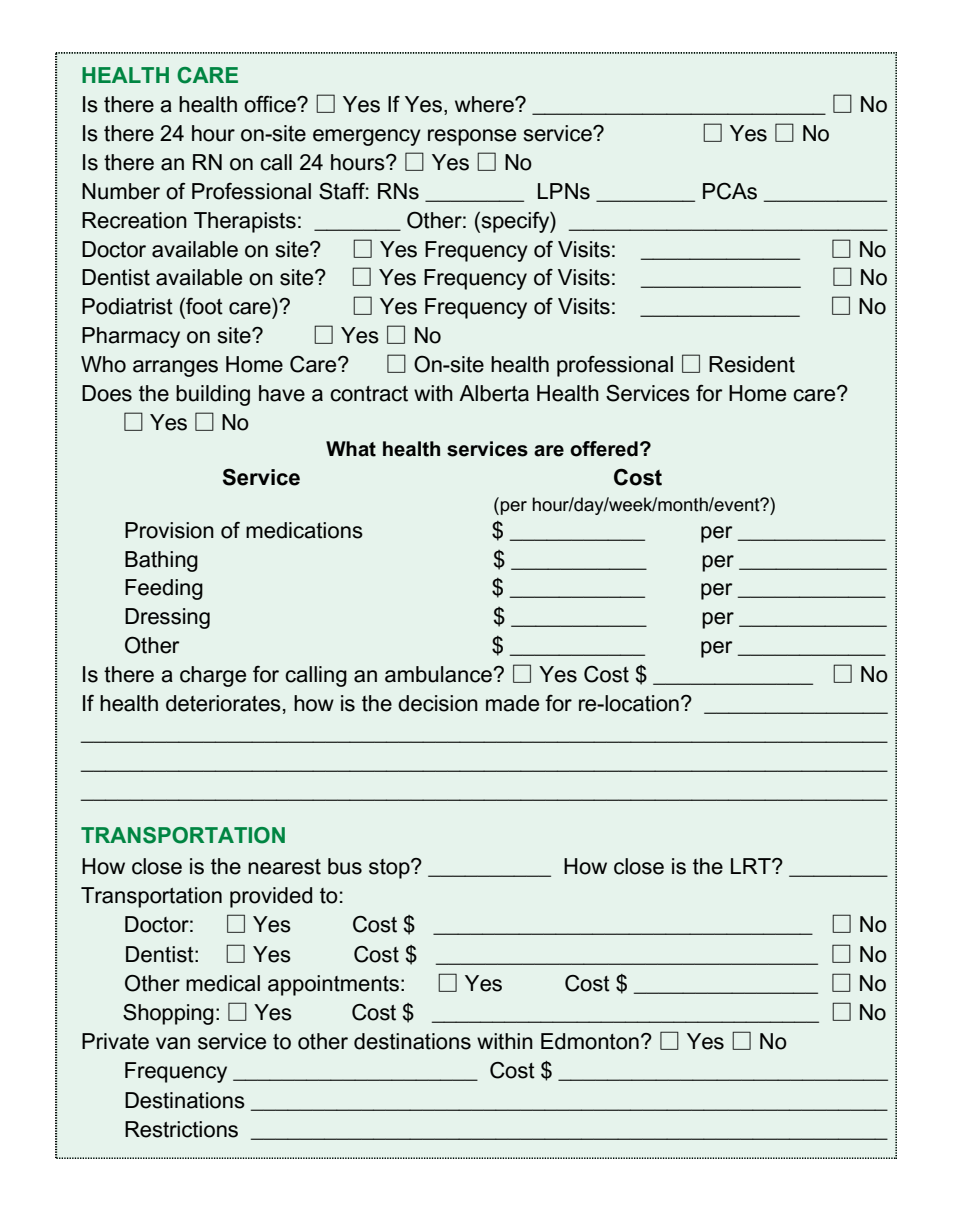
<style>
.page{position:relative;width:953px;height:1211px;background:#fff}
.page>*{position:absolute;margin:0;border:0;box-sizing:border-box;transform-origin:0 0}
.t1{font:22.05px/28.9px "Arial MT Pro";color:#000;text-align:justify}
.t2{font:700 22.05px "Arial MT Pro";color:#008542}
.t3{font:700 22.05px "Arial MT Pro";color:#000}
.t4{font:700 20.3px "Arial MT Pro";color:#000}
.t5{font:18.55px "Arial MT Pro";color:#000}
.s1{font-family:"Noto Sans CJ Ksc"}
</style>
<div class="page">
<div style="left:56px;top:52px;width:841px;height:1106px;background:#e6f3ec"></div>
<p class="t2" style="left:81px;top:67px;width:159px">HEALTH CARE</p>
<p class="t1" style="left:81px;top:93px;width:808px">Is there a health office? <span class="s1">□</span> Yes If Yes, where? ________________________ <span class="s1">□</span> No</p>
<p class="t1" style="left:81px;top:121px;width:525px">Is there 24 hour on-site emergency response service?</p>
<p class="t1" style="left:702px;top:121px;width:130px"><span class="s1">□</span> Yes <span class="s1">□</span> No</p>
<p class="t1" style="left:81px;top:150px;width:452px">Is there an RN on call 24 hours? <span class="s1">□</span> Yes <span class="s1">□</span> No</p>
<p class="t1" style="left:81px;top:179px;width:807px">Number of Professional Staff: RNs ________ LPNs ________ PCAs __________</p>
<p class="t1" style="left:81px;top:208px;width:807px">Recreation Therapists: _______ Other: (specify) __________________________</p>
<p class="t1" style="left:81px;top:237px;width:242px">Doctor available on site?</p>
<p class="t1" style="left:352px;top:237px;width:449px"><span class="s1">□</span> Yes Frequency of Visits: _____________</p>
<p class="t1" style="left:830px;top:237px;width:58px"><span class="s1">□</span> No</p>
<p class="t1" style="left:81px;top:266px;width:721px">Dentist available on site? <span class="s1">□</span> Yes Frequency of Visits: _____________</p>
<p class="t1" style="left:831px;top:266px;width:58px"><span class="s1">□</span> No</p>
<p class="t1" style="left:81px;top:295px;width:211px">Podiatrist (foot care)?</p>
<p class="t1" style="left:352px;top:295px;width:449px"><span class="s1">□</span> Yes Frequency of Visits: _____________</p>
<p class="t1" style="left:830px;top:295px;width:58px"><span class="s1">□</span> No</p>
<p class="t1" style="left:81px;top:324px;width:184px">Pharmacy on site?</p>
<p class="t1" style="left:313px;top:324px;width:130px"><span class="s1">□</span> Yes <span class="s1">□</span> No</p>
<p class="t1" style="left:81px;top:352px;width:270px">Who arranges Home Care?</p>
<p class="t1" style="left:386px;top:352px;width:411px"><span class="s1">□</span> On-site health professional <span class="s1">□</span> Resident</p>
<p class="t1" style="left:81px;top:381px;width:769px">Does the building have a contract with Alberta Health Services for Home care?</p>
<h1 class="t1" style="left:123px;top:410px;width:128px"><span class="s1">□</span> Yes <span class="s1">□</span> No</h1>
<p class="t4" style="left:326px;top:441px;width:326px">What health services are offered?</p>
<p class="t3" style="left:222px;top:469px;width:80px">Service</p>
<p class="t3" style="left:613px;top:469px;width:50px">Cost</p>
<p class="t5" style="left:494px;top:498px;width:284px">(per hour/day/week/month/event?)</p>
<p class="t1" style="left:124px;top:518px;width:240px">Provision of medications</p>
<p class="t1" style="left:492px;top:518px;width:155px">$ ___________</p>
<p class="t1" style="left:700px;top:518px;width:187px">per ____________</p>
<p class="t1" style="left:124px;top:547px;width:76px">Bathing</p>
<p class="t1" style="left:493px;top:547px;width:155px">$ ___________</p>
<p class="t1" style="left:701px;top:547px;width:187px">per ____________</p>
<p class="t1" style="left:124px;top:576px;width:81px">Feeding</p>
<p class="t1" style="left:492px;top:576px;width:155px">$ ___________</p>
<p class="t1" style="left:700px;top:576px;width:187px">per ____________</p>
<p class="t1" style="left:124px;top:604px;width:88px">Dressing</p>
<p class="t1" style="left:493px;top:604px;width:155px">$ ___________</p>
<p class="t1" style="left:701px;top:604px;width:187px">per ____________</p>
<p class="t1" style="left:124px;top:633px;width:57px">Other</p>
<p class="t1" style="left:492px;top:633px;width:155px">$ ___________</p>
<p class="t1" style="left:700px;top:633px;width:187px">per ____________</p>
<p class="t1" style="left:81px;top:662px;width:808px">Is there a charge for calling an ambulance? <span class="s1">□</span> Yes Cost $ _____________ <span class="s1">□</span> No</p>
<p class="t1" style="left:81px;top:691px;width:808px">If health deteriorates, how is the decision made for re-location? _______________ __________________________________________________________________ __________________________________________________________________ __________________________________________________________________</p>
<p class="t2" style="left:81px;top:826px;width:207px">TRANSPORTATION</p>
<p class="t1" style="left:81px;top:854px;width:808px">How close is the nearest bus stop? __________ How close is the LRT? ________</p>
<p class="t1" style="left:81px;top:883px;width:264px">Transportation provided to:</p>
<p class="t1" style="left:124px;top:912px;width:72px">Doctor:</p>
<p class="t1" style="left:225px;top:912px;width:67px"><span class="s1">□</span> Yes</p>
<p class="t1" style="left:352px;top:912px;width:536px">Cost $ _______________________________ <span class="s1">□</span> No</p>
<p class="t1" style="left:125px;top:942px;width:168px">Dentist: <span class="s1">□</span> Yes</p>
<p class="t1" style="left:353px;top:942px;width:535px">Cost $ _______________________________ <span class="s1">□</span> No</p>
<p class="t1" style="left:124px;top:971px;width:283px">Other medical appointments:</p>
<p class="t1" style="left:437px;top:971px;width:68px"><span class="s1">□</span> Yes</p>
<p class="t1" style="left:564px;top:971px;width:324px">Cost $ _______________ <span class="s1">□</span> No</p>
<p class="t1" style="left:123px;top:1000px;width:171px">Shopping: <span class="s1">□</span> Yes</p>
<p class="t1" style="left:352px;top:1000px;width:536px">Cost $ ________________________________ <span class="s1">□</span> No</p>
<p class="t1" style="left:81px;top:1029px;width:707px">Private van service to other destinations within Edmonton? <span class="s1">□</span> Yes <span class="s1">□</span> No</p>
<p class="t1" style="left:124px;top:1058px;width:766px">Frequency ____________________ Cost $ ___________________________</p>
<p class="t1" style="left:124px;top:1087px;width:765px">Destinations ____________________________________________________</p>
<p class="t1" style="left:124px;top:1117px;width:765px">Restrictions ____________________________________________________</p>
</div>
